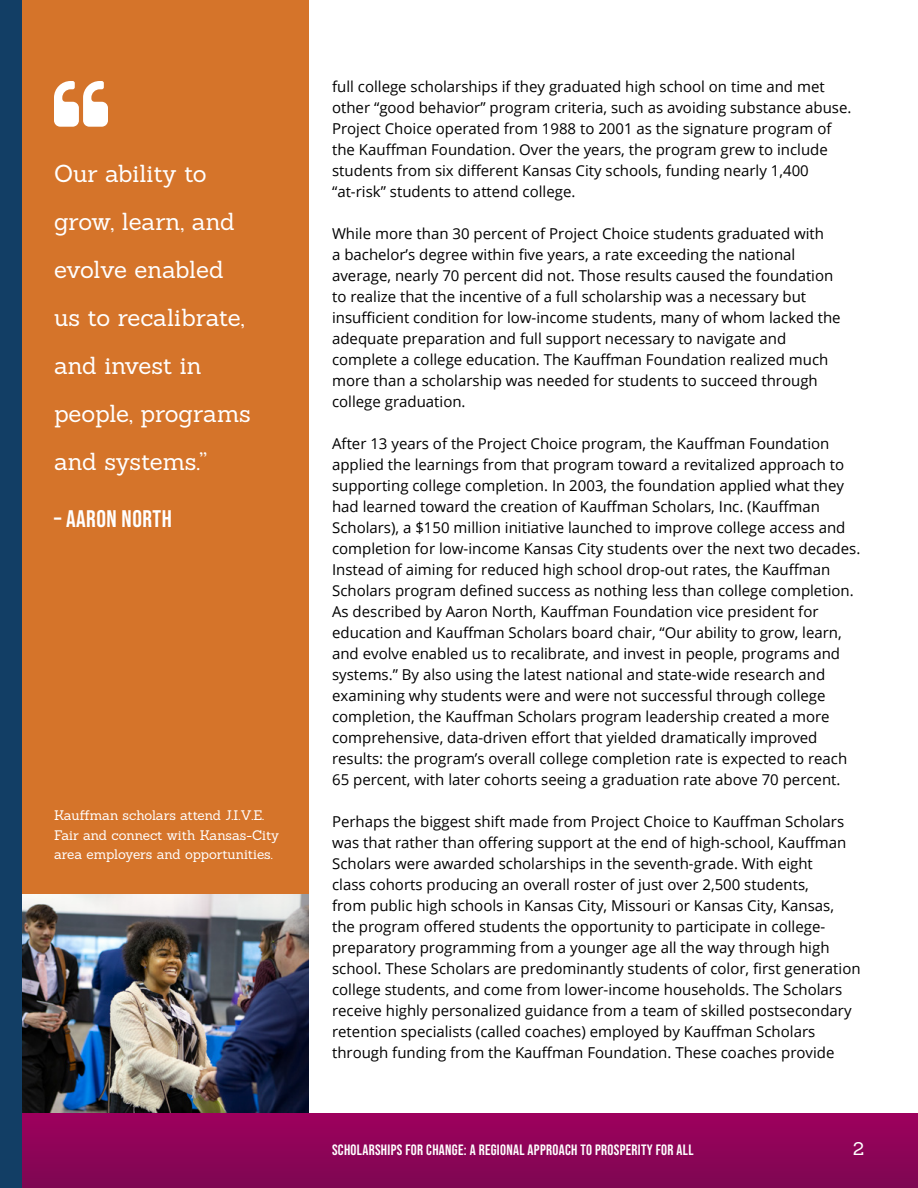
<style>
.page{position:relative;width:918px;height:1188px;background:#fff}
.page>*{position:absolute;margin:0;border:0;box-sizing:border-box;transform-origin:0 0}
.t1{font:24px/48px "Sanchez";letter-spacing:-.005em;color:#fff}
.t2{font:24px "Bebas Neue";letter-spacing:.02em;color:#fff}
.subheads{font:18px "Sanchez";color:#fff}
.t3{font:15px/21px "Open Sans";color:#000}
.subheads-2{font:15px "Bebas Neue";letter-spacing:.02em;color:#fff}
.t4{font:13.5px/19.5px "Sanchez";letter-spacing:-.005em;color:#fff}
</style>
<div class="page">
<div style="left:0;top:0;width:309px;height:1130px;background:#d5742a"></div>
<img style="left:22px;top:894px;width:287px;height:219px">
<div style="left:0;top:1113px;width:918px;height:75px;background:linear-gradient(to bottom,#9e005d,#7d0752)"></div>
<svg style="left:54px;top:81px;width:54px;height:46px"></svg>
<div style="left:0;top:0;width:22px;height:1188px;background:#123e65"></div>
<p class="t1" style="left:54px;top:149px;width:198px">Our ability to grow, learn, and evolve enabled us to recalibrate, and invest in people, programs and systems.”</p>
<p class="t2" style="left:54px;top:505px;width:119px">– AARON NORTH</p>
<p class="t4" style="left:54px;top:805px;width:227px">Kauffman scholars attend J.I.V.E.<br>Fair and connect with Kansas-City area employers and opportunities.</p>
<p class="t3" style="left:332px;top:76px;width:521px">full college scholarships if they graduated high school on time and met other “good behavior” program criteria, such as avoiding substance abuse.<br>Project Choice operated from 1988 to 2001 as the signature program of the Kauffman Foundation. Over the years, the program grew to include students from six different Kansas City schools, funding nearly 1,400 “at-risk” students to attend college.</p>
<p class="t3" style="left:332px;top:223px;width:510px">While more than 30 percent of Project Choice students graduated with<br>a bachelor’s degree within five years, a rate exceeding the national average, nearly 70 percent did not. Those results caused the foundation to realize that the incentive of a full scholarship was a necessary but insufficient condition for low-income students, many of whom lacked the adequate preparation and full support necessary to navigate and complete a college education. The Kauffman Foundation realized much more than a scholarship was needed for students to succeed through college graduation.</p>
<p class="t3" style="left:332px;top:433px;width:530px">After 13 years of the Project Choice program, the Kauffman Foundation applied the learnings from that program toward a revitalized approach to supporting college completion. In 2003, the foundation applied what they had learned toward the creation of Kauffman Scholars, Inc. (Kauffman Scholars), a $150 million initiative launched to improve college access and completion for low-income Kansas City students over the next two decades.<br>Instead of aiming for reduced high school drop-out rates, the Kauffman Scholars program defined success as nothing less than college completion.<br>As described by Aaron North, Kauffman Foundation vice president for education and Kauffman Scholars board chair, “Our ability to grow, learn, and evolve enabled us to recalibrate, and invest in people, programs and systems.” By also using the latest national and state-wide research and examining why students were and were not successful through college completion, the Kauffman Scholars program leadership created a more comprehensive, data-driven effort that yielded dramatically improved results: the program’s overall college completion rate is expected to reach 65 percent, with later cohorts seeing a graduation rate above 70 percent.</p>
<p class="t3" style="left:332px;top:811px;width:530px">Perhaps the biggest shift made from Project Choice to Kauffman Scholars was that rather than offering support at the end of high-school, Kauffman Scholars were awarded scholarships in the seventh-grade. With eight<br>class cohorts producing an overall roster of just over 2,500 students,<br>from public high schools in Kansas City, Missouri or Kansas City, Kansas, the program offered students the opportunity to participate in college&shy;preparatory programming from a younger age all the way through high school. These Scholars are predominantly students of color, first generation college students, and come from lower-income households. The Scholars receive highly personalized guidance from a team of skilled postsecondary retention specialists (called coaches) employed by Kauffman Scholars through funding from the Kauffman Foundation. These coaches provide</p>
<p class="subheads-2" style="left:332px;top:1141px;width:363px">SCHOLARSHIPS FOR CHANGE: A REGIONAL APPROACH TO PROSPERITY FOR ALL</p>
<p class="subheads" style="left:853px;top:1137px;width:12px">2</p>
</div>
